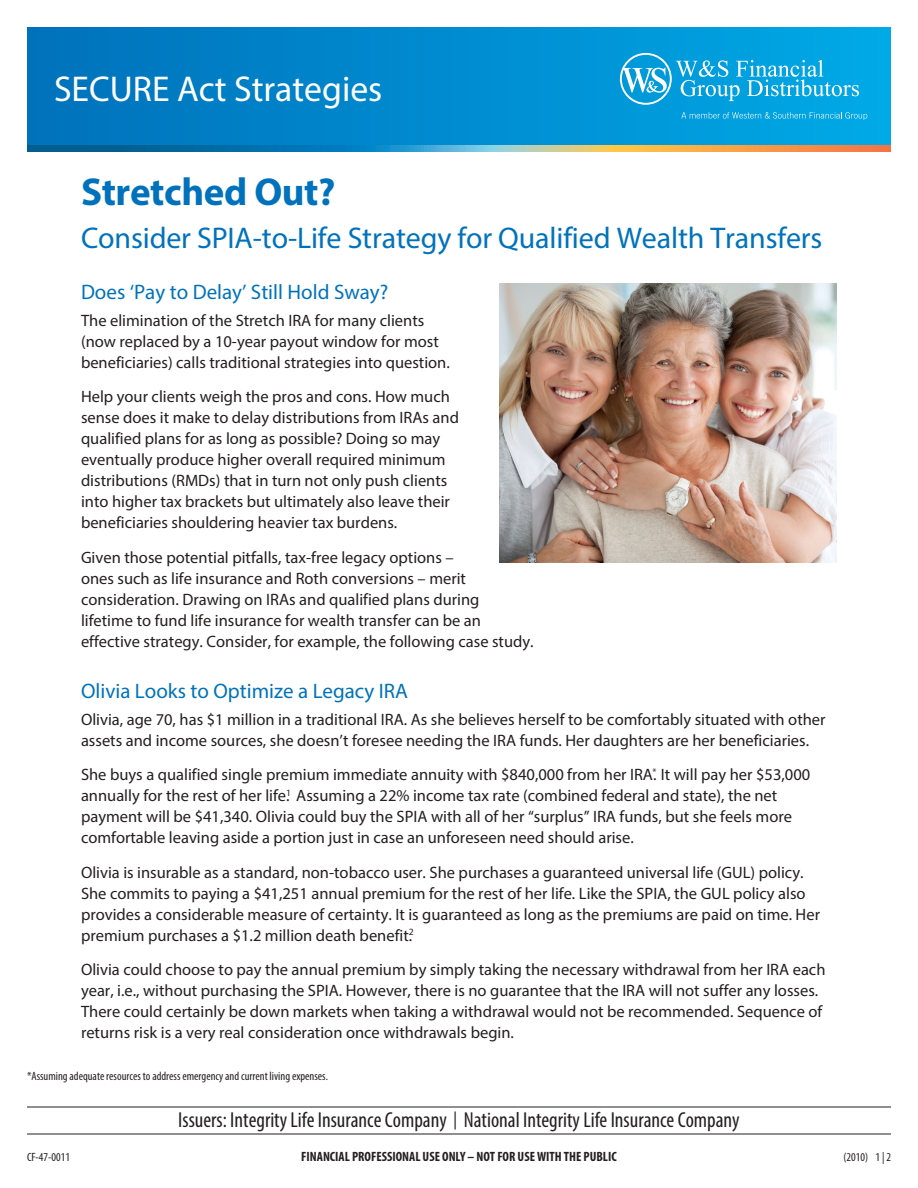
<style>
.page{position:relative;width:918px;height:1188px;background:#fff}
.page>*{position:absolute;margin:0;border:0;box-sizing:border-box;transform-origin:0 0}
.Subhead{font:700 39px "Myriad Pro";letter-spacing:-.01em;color:#0072bc}
.t1{font:36px "Myriad Pro";color:#fff}
.Subhead-2{font:30px "Myriad Pro";letter-spacing:-.005em;color:#0072bc}
.Subhead__alternate{font:condensed 21.75px "Myriad Pro";color:#231f20}
.Subhead-3{font:21px "Myriad Pro";color:#0072bc}
.Copy{font:16.5px/21px "Myriad Pro";color:#231f20}
.t2{font:700 condensed 13.5px "Myriad Pro";color:#231f20}
.Disclosure{font:condensed 12px "Myriad Pro";color:#231f20}
.Form_Number{font:condensed 12px "Myriad Pro";color:#231f20}
.s1{font-size:18px}
</style>
<div class="page">
<div style="left:27px;top:27px;width:864px;height:118px;background:linear-gradient(to right,#0071bb,#00a9e6)"></div>
<svg style="left:27px;top:145px;width:864px;height:7px;background:#76918b"></svg>
<hr style="left:27px;top:1134px;width:864px;height:1px;background:#231f20">
<hr style="left:27px;top:1107px;width:864px;height:1px;background:#231f20">
<svg style="left:681px;top:112px;width:186px;height:8px"></svg>
<svg style="left:620px;top:53px;width:239px;height:52px;background:#2bafe4"></svg>
<img style="left:500px;top:284px;width:337px;height:278px">
<p class="t1" style="left:54px;top:67px;width:330px">SECURE Act Strategies</p>
<p class="Subhead" style="left:81px;top:166px;width:256px">Stretched Out?</p>
<p class="Subhead-2" style="left:81px;top:219px;width:743px">Consider SPIA-to-Life Strategy for Qualified Wealth Transfers</p>
<p class="Subhead-3" style="left:81px;top:279px;width:309px">Does ‘Pay to Delay’ Still Hold Sway?</p>
<p class="Copy" style="left:81px;top:310px;width:370px">The elimination of the Stretch IRA for many clients (now replaced by a 10-year payout window for most beneficiaries) calls traditional strategies into question.</p>
<p class="Copy" style="left:81px;top:386px;width:380px">Help your clients weigh the pros and cons. How much sense does it make to delay distributions from IRAs and qualified plans for as long as possible? Doing so may eventually produce higher overall required minimum distributions (RMDs) that in turn not only push clients into higher tax brackets but ultimately also leave their beneficiaries shouldering heavier tax burdens.</p>
<p class="Copy" style="left:81px;top:547px;width:454px">Given those potential pitfalls, tax-free legacy options –<br>ones such as life insurance and Roth conversions – merit consideration. Drawing on IRAs and qualified plans during lifetime to fund life insurance for wealth transfer can be an effective strategy. Consider, for example, the following case study.</p>
<p class="Subhead-3" style="left:81px;top:678px;width:328px">Olivia Looks to Optimize a Legacy IRA</p>
<p class="Copy" style="left:81px;top:708px;width:746px">Olivia, age 70, has $1 million in a traditional IRA. As she believes herself to be comfortably situated with other assets and income sources, she doesn’t foresee needing the IRA funds. Her daughters are her beneficiaries.</p>
<p class="Copy" style="left:81px;top:764px;width:731px">She buys a qualified single premium immediate annuity with $840,000 from her IRA.<sup>*</sup> It will pay her $53,000 annually for the rest of her life.<sup>1</sup> Assuming a 22% income tax rate (combined federal and state), the net payment will be $41,340. Olivia could buy the SPIA with all of her “surplus” IRA funds, but she feels more comfortable leaving aside a portion just in case an unforeseen need should arise.</p>
<p class="Copy" style="left:81px;top:861px;width:741px">Olivia is insurable as a standard, non-tobacco user. She purchases a guaranteed universal life (GUL) policy.<br>She commits to paying a $41,251 annual premium for the rest of her life. Like the SPIA, the GUL policy also provides a considerable measure of certainty. It is guaranteed as long as the premiums are paid on time. Her premium purchases a $1.2 million death benefit.<sup>2</sup></p>
<p class="Copy" style="left:81px;top:959px;width:746px">Olivia could choose to pay the annual premium by simply taking the necessary withdrawal from her IRA each year, i.e., without purchasing the SPIA. However, there is no guarantee that the IRA will not suffer any losses.<br>There could certainly be down markets when taking a withdrawal would not be recommended. Sequence of returns risk is a very real consideration once withdrawals begin.</p>
<p class="Disclosure" style="left:27px;top:1069px;width:303px">*Assuming adequate resources to address emergency and current living expenses.</p>
<p class="Subhead__alternate" style="left:178px;top:1107px;width:563px">Issuers: Integrity Life Insurance Company <span class="s1">|</span> National Integrity Life Insurance Company</p>
<p class="t2" style="left:301px;top:1148px;width:317px">FINANCIAL PROFESSIONAL USE ONLY – NOT FOR USE WITH THE PUBLIC</p>
<p class="Form_Number" style="left:27px;top:1150px;width:45px">CF-47-0011</p>
<p class="Form_Number" style="left:843px;top:1150px;width:49px">(2010) 1 | 2</p>
</div>
